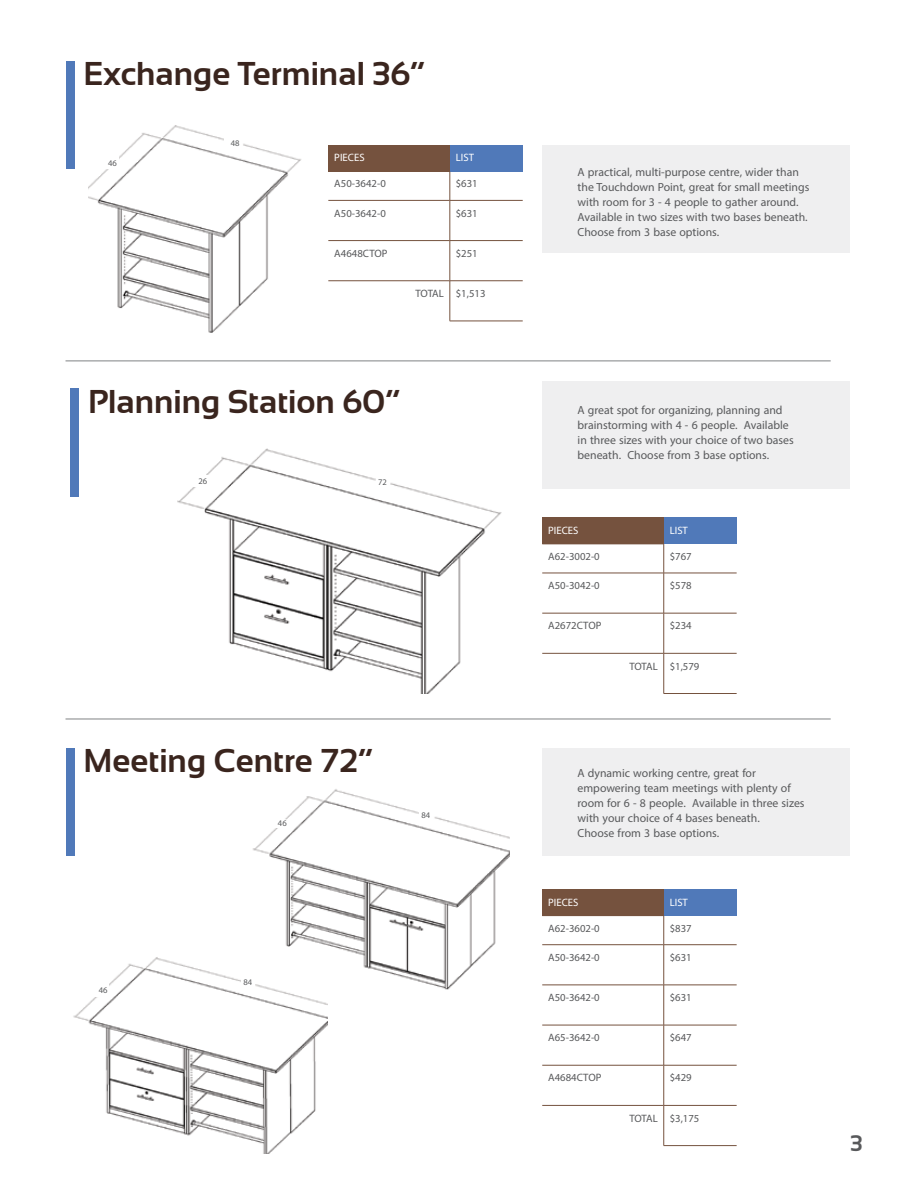
<style>
.page{position:relative;width:918px;height:1188px;background:#fff}
.page>*{position:absolute;margin:0;border:0;box-sizing:border-box;transform-origin:0 0}
.t1{font:700 33px "Sansation";color:#3a251e}
.t2{font:700 22.5px "Sansation";color:#58595b}
.t3{font:16.5px/15px "Myriad Arabic";color:#58595b}
.t4{font:15px "Myriad Arabic";color:#58595b}
.t5{font:15px "Myriad Arabic";color:#fff}
.t6{font:12px "Myriad Arabic";color:#58595b}
</style>
<div class="page">
<div style="left:542px;top:145px;width:308px;height:108px;background:#efeff0"></div>
<div style="left:66px;top:61px;width:8px;height:108px;background:#5079b9"></div>
<img style="left:88px;top:125px;width:268px;height:236px">
<div style="left:328px;top:145px;width:122px;height:26px;background:#75523e"></div>
<div style="left:450px;top:145px;width:73px;height:26px;background:#5079b9"></div>
<hr style="left:328px;top:171px;width:122px;height:1px;background:#75523e">
<svg style="left:450px;top:171px;width:1px;height:29px"></svg>
<hr style="left:328px;top:200px;width:122px;height:1px;background:#75523e">
<hr style="left:450px;top:200px;width:73px;height:1px;background:#75523e">
<hr style="left:450px;top:201px;width:1px;height:39px;background:#75523e">
<hr style="left:328px;top:240px;width:122px;height:1px;background:#75523e">
<hr style="left:450px;top:240px;width:73px;height:1px;background:#75523e">
<hr style="left:450px;top:241px;width:1px;height:40px;background:#75523e">
<hr style="left:328px;top:280px;width:122px;height:1px;background:#75523e">
<hr style="left:450px;top:280px;width:73px;height:1px;background:#75523e">
<hr style="left:450px;top:281px;width:1px;height:40px;background:#75523e">
<hr style="left:450px;top:321px;width:73px;height:1px;background:#75523e">
<hr style="left:66px;top:361px;width:765px;height:1px;background:#808285">
<div style="left:542px;top:748px;width:308px;height:108px;background:#efeff0"></div>
<div style="left:66px;top:748px;width:8px;height:108px;background:#5079b9"></div>
<img style="left:253px;top:789px;width:257px;height:201px">
<div style="left:542px;top:889px;width:122px;height:27px;background:#75523e"></div>
<div style="left:664px;top:889px;width:73px;height:27px;background:#5079b9"></div>
<svg style="left:663px;top:916px;width:1px;height:28px"></svg>
<hr style="left:542px;top:944px;width:122px;height:1px;background:#75523e">
<hr style="left:664px;top:944px;width:73px;height:1px;background:#75523e">
<hr style="left:663px;top:945px;width:1px;height:40px;background:#75523e">
<hr style="left:542px;top:985px;width:122px;height:1px;background:#75523e">
<hr style="left:664px;top:985px;width:73px;height:1px;background:#75523e">
<hr style="left:663px;top:985px;width:1px;height:40px;background:#75523e">
<hr style="left:542px;top:1025px;width:122px;height:1px;background:#75523e">
<hr style="left:664px;top:1025px;width:73px;height:1px;background:#75523e">
<hr style="left:663px;top:1025px;width:1px;height:40px;background:#75523e">
<hr style="left:542px;top:1065px;width:122px;height:1px;background:#75523e">
<hr style="left:664px;top:1065px;width:73px;height:1px;background:#75523e">
<hr style="left:663px;top:1065px;width:1px;height:40px;background:#75523e">
<hr style="left:542px;top:1105px;width:122px;height:1px;background:#75523e">
<hr style="left:664px;top:1105px;width:73px;height:1px;background:#75523e">
<hr style="left:663px;top:1106px;width:1px;height:39px;background:#75523e">
<hr style="left:664px;top:1145px;width:73px;height:1px;background:#75523e">
<img style="left:73px;top:956px;width:254px;height:197px">
<hr style="left:66px;top:719px;width:765px;height:1px;background:#808285">
<img style="left:177px;top:448px;width:325px;height:246px">
<div style="left:70px;top:389px;width:9px;height:108px;background:#5079b9"></div>
<div style="left:542px;top:381px;width:308px;height:108px;background:#efeff0"></div>
<div style="left:542px;top:518px;width:122px;height:26px;background:#75523e"></div>
<div style="left:664px;top:518px;width:73px;height:26px;background:#5079b9"></div>
<hr style="left:542px;top:544px;width:122px;height:1px;background:#75523e">
<svg style="left:663px;top:544px;width:1px;height:29px"></svg>
<hr style="left:542px;top:573px;width:122px;height:1px;background:#75523e">
<hr style="left:664px;top:573px;width:73px;height:1px;background:#75523e">
<hr style="left:663px;top:573px;width:1px;height:40px;background:#75523e">
<hr style="left:542px;top:613px;width:122px;height:1px;background:#75523e">
<hr style="left:664px;top:613px;width:73px;height:1px;background:#75523e">
<hr style="left:663px;top:613px;width:1px;height:40px;background:#75523e">
<hr style="left:542px;top:653px;width:122px;height:1px;background:#75523e">
<hr style="left:664px;top:653px;width:73px;height:1px;background:#75523e">
<hr style="left:663px;top:654px;width:1px;height:39px;background:#75523e">
<hr style="left:664px;top:693px;width:73px;height:1px;background:#75523e">
<div style="left:102px;top:157px;width:17px;height:12px;background:#fff"></div>
<div style="left:194px;top:476px;width:17px;height:11px;background:#fff"></div>
<div style="left:95px;top:972px;width:17px;height:8px;background:#fff"></div>
<div style="left:95px;top:980px;width:14px;height:17px;background:#fff"></div>
<div style="left:274px;top:820px;width:18px;height:8px;background:#fff"></div>
<div style="left:242px;top:974px;width:13px;height:17px;background:#fff"></div>
<div style="left:419px;top:807px;width:14px;height:17px;background:#fff"></div>
<div style="left:376px;top:474px;width:14px;height:17px;background:#fff"></div>
<div style="left:224px;top:136px;width:18px;height:12px;background:#fff"></div>
<h1 class="t1" style="left:84px;top:55px;width:343px">Exchange Terminal 36”</h1>
<p class="t6" style="left:108px;top:155px;width:10px">46</p>
<p class="t6" style="left:231px;top:134px;width:10px">48</p>
<p class="t5" style="left:334px;top:147px;width:32px">PIECES</p>
<p class="t5" style="left:456px;top:147px;width:20px">LIST</p>
<p class="t4" style="left:334px;top:174px;width:53px">A50-3642-0</p>
<p class="t4" style="left:456px;top:174px;width:23px">$631</p>
<p class="t4" style="left:334px;top:203px;width:53px">A50-3642-0</p>
<p class="t4" style="left:456px;top:203px;width:23px">$631</p>
<p class="t4" style="left:334px;top:243px;width:55px">A4648CTOP</p>
<p class="t4" style="left:456px;top:243px;width:23px">$251</p>
<p class="t4" style="left:416px;top:283px;width:71px">TOTAL $1,513</p>
<h1 class="t1" style="left:88px;top:383px;width:314px">Planning Station 60”</h1>
<p class="t6" style="left:198px;top:473px;width:10px">26</p>
<p class="t6" style="left:378px;top:474px;width:10px">72</p>
<h1 class="t1" style="left:84px;top:742px;width:291px">Meeting Centre 72”</h1>
<p class="t6" style="left:278px;top:815px;width:10px">46</p>
<p class="t6" style="left:421px;top:807px;width:10px">84</p>
<p class="t6" style="left:99px;top:982px;width:10px">46</p>
<p class="t6" style="left:244px;top:974px;width:10px">84</p>
<p class="t3" style="left:578px;top:164px;width:233px">A practical, multi-purpose centre, wider than the Touchdown Point, great for small meetings with room for 3 - 4 people to gather around.<br>Available in two sizes with two bases beneath.<br>Choose from 3 base options.</p>
<p class="t3" style="left:578px;top:403px;width:218px">A great spot for organizing, planning and brainstorming with 4 - 6 people. Available in three sizes with your choice of two bases beneath. Choose from 3 base options.</p>
<p class="t5" style="left:548px;top:520px;width:32px">PIECES</p>
<p class="t5" style="left:670px;top:520px;width:20px">LIST</p>
<p class="t4" style="left:548px;top:546px;width:53px">A62-3002-0</p>
<p class="t4" style="left:670px;top:546px;width:23px">$767</p>
<p class="t4" style="left:548px;top:575px;width:53px">A50-3042-0</p>
<p class="t4" style="left:670px;top:575px;width:23px">$578</p>
<p class="t4" style="left:548px;top:615px;width:55px">A2672CTOP</p>
<p class="t4" style="left:670px;top:615px;width:23px">$234</p>
<p class="t4" style="left:629px;top:656px;width:71px">TOTAL $1,579</p>
<p class="t3" style="left:578px;top:765px;width:229px">A dynamic working centre, great for empowering team meetings with plenty of room for 6 - 8 people. Available in three sizes with your choice of 4 bases beneath.<br>Choose from 3 base options.</p>
<p class="t5" style="left:548px;top:892px;width:32px">PIECES</p>
<p class="t5" style="left:670px;top:892px;width:20px">LIST</p>
<p class="t4" style="left:548px;top:918px;width:53px">A62-3602-0</p>
<p class="t4" style="left:670px;top:918px;width:23px">$837</p>
<p class="t4" style="left:548px;top:947px;width:53px">A50-3642-0</p>
<p class="t4" style="left:670px;top:947px;width:23px">$631</p>
<p class="t4" style="left:548px;top:987px;width:53px">A50-3642-0</p>
<p class="t4" style="left:670px;top:987px;width:23px">$631</p>
<p class="t4" style="left:548px;top:1027px;width:53px">A65-3642-0</p>
<p class="t4" style="left:670px;top:1027px;width:23px">$647</p>
<p class="t4" style="left:548px;top:1068px;width:55px">A4684CTOP</p>
<p class="t4" style="left:670px;top:1068px;width:23px">$429</p>
<p class="t4" style="left:629px;top:1108px;width:71px">TOTAL $3,175</p>
<h2 class="t2" style="left:850px;top:1130px;width:14px">3</h2>
</div>
